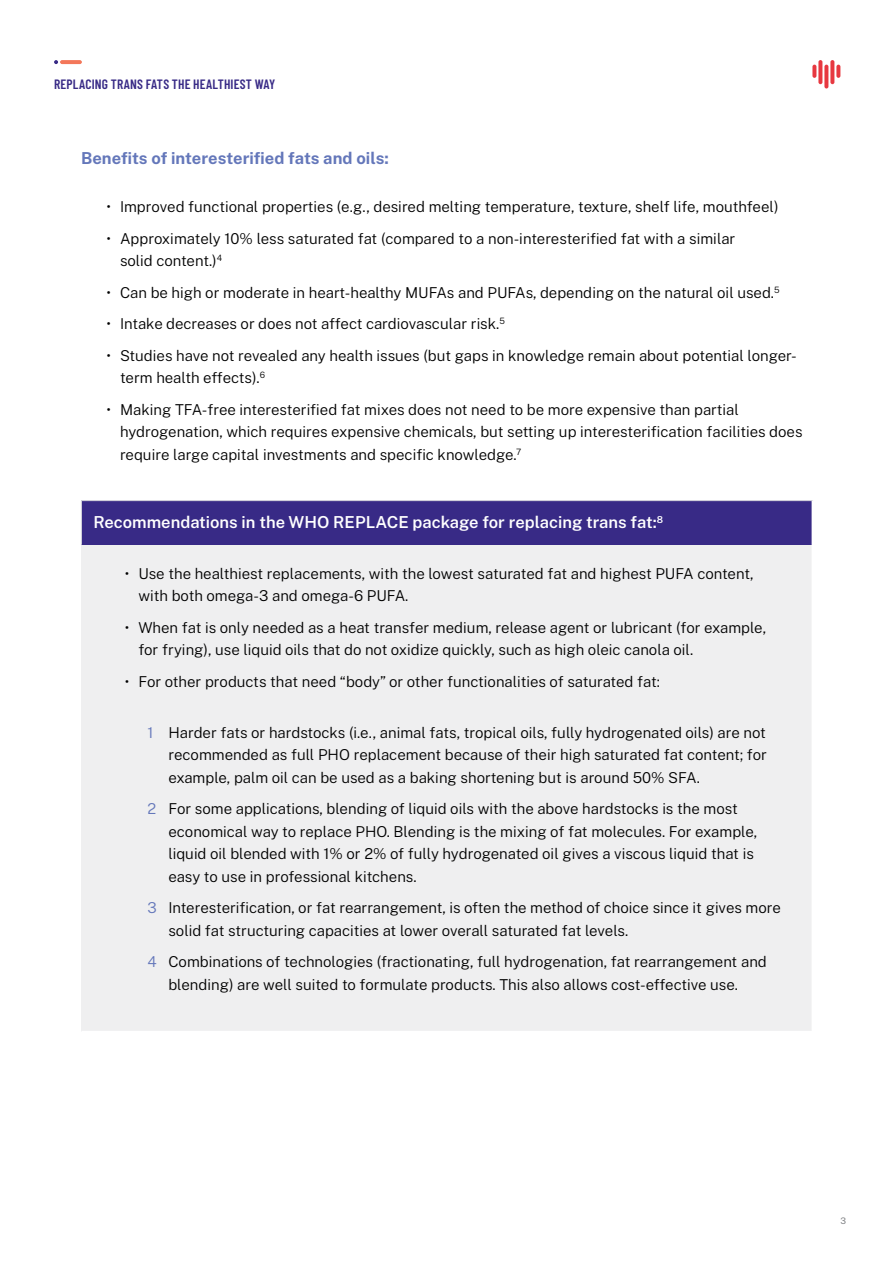
<style>
.page{position:relative;width:893px;height:1263px;background:#fff}
.page>*{position:absolute;margin:0;border:0;box-sizing:border-box;transform-origin:0 0}
.t1{font:600 16.5px "Public Sans";color:#fff}
.t2{font:700 16.5px "Public Sans";color:#6477ba}
.t3{font:300 15px/22.5px "Public Sans";color:#000}
.t4{font:600 13.5px "Barlow Condensed";letter-spacing:.015em;color:#382a86}
.t5{font:9px "Public Sans";color:#808285}
.s1{color:#6477ba}
</style>
<div class="page">
<svg style="left:818px;top:60px;width:4px;height:24px"></svg>
<svg style="left:812px;top:65px;width:4px;height:13px"></svg>
<svg style="left:836px;top:65px;width:4px;height:13px"></svg>
<svg style="left:830px;top:60px;width:4px;height:24px"></svg>
<svg style="left:824px;top:65px;width:4px;height:24px"></svg>
<svg style="left:60px;top:60px;width:22px;height:4px"></svg>
<svg style="left:54px;top:60px;width:4px;height:4px"></svg>
<div style="left:81px;top:501px;width:731px;height:44px;background:#382a86"></div>
<div style="left:81px;top:545px;width:731px;height:486px;background:#efeff0"></div>
<hr style="left:81px;top:500px;width:732px;height:1px;background:#e2e3e4">
<hr style="left:81px;top:501px;width:1px;height:44px;background:#e2e3e4">
<p class="t4" style="left:54px;top:74px;width:223px">REPLACING TRANS FATS THE HEALTHIEST WAY</p>
<p class="t2" style="left:81px;top:146px;width:309px">Benefits of interesterified fats and oils:</p>
<p class="t3" style="left:106px;top:195px;width:673px">• Improved functional properties (e.g., desired melting temperature, texture, shelf life, mouthfeel)</p>
<p class="t3" style="left:120px;top:226px;width:617px;text-indent:-14px">• Approximately 10% less saturated fat (compared to a non-interesterified fat with a similar solid content.)<sup>4</sup></p>
<p class="t3" style="left:106px;top:280px;width:675px">• Can be high or moderate in heart-healthy MUFAs and PUFAs, depending on the natural oil used.<sup>5</sup></p>
<p class="t3" style="left:106px;top:312px;width:400px">• Intake decreases or does not affect cardiovascular risk.<sup>5</sup></p>
<p class="t3" style="left:120px;top:343px;width:678px;text-indent:-14px">• Studies have not revealed any health issues (but gaps in knowledge remain about potential longer&shy;term health effects).<sup>6</sup></p>
<p class="t3" style="left:120px;top:397px;width:684px;text-indent:-14px">• Making TFA-free interesterified fat mixes does not need to be more expensive than partial hydrogenation, which requires expensive chemicals, but setting up interesterification facilities does require large capital investments and specific knowledge.<sup>7</sup></p>
<p class="t1" style="left:93px;top:510px;width:571px">Recommendations in the WHO REPLACE package for replacing trans fat:<sup>8</sup></p>
<p class="t3" style="left:138px;top:561px;width:617px;text-indent:-14px">• Use the healthiest replacements, with the lowest saturated fat and highest PUFA content, with both omega-3 and omega-6 PUFA.</p>
<p class="t3" style="left:138px;top:615px;width:629px;text-indent:-14px">• When fat is only needed as a heat transfer medium, release agent or lubricant (for example, for frying), use liquid oils that do not oxidize quickly, such as high oleic canola oil.</p>
<p class="t3" style="left:125px;top:669px;width:537px">• For other products that need “body” or other functionalities of saturated fat:</p>
<p class="t3" style="left:168px;top:720px;width:600px;text-align:justify;text-indent:-21px"><span class="s1">1</span> Harder fats or hardstocks (i.e., animal fats, tropical oils, fully hydrogenated oils) are not recommended as full PHO replacement because of their high saturated fat content; for example, palm oil can be used as a baking shortening but is around 50% SFA.</p>
<p class="t3" style="left:168px;top:797px;width:590px;text-indent:-21px"><span class="s1">2</span> For some applications, blending of liquid oils with the above hardstocks is the most economical way to replace PHO. Blending is the mixing of fat molecules. For example, liquid oil blended with 1% or 2% of fully hydrogenated oil gives a viscous liquid that is easy to use in professional kitchens.</p>
<p class="t3" style="left:168px;top:896px;width:614px;text-indent:-21px"><span class="s1">3</span> Interesterification, or fat rearrangement, is often the method of choice since it gives more solid fat structuring capacities at lower overall saturated fat levels.</p>
<p class="t3" style="left:147px;top:950px;width:621px;text-align:center"><span class="s1">4</span> Combinations of technologies (fractionating, full hydrogenation, fat rearrangement and blending) are well suited to formulate products. This also allows cost-effective use.</p>
<p class="t5" style="left:840px;top:1214px;width:7px">3</p>
</div>
